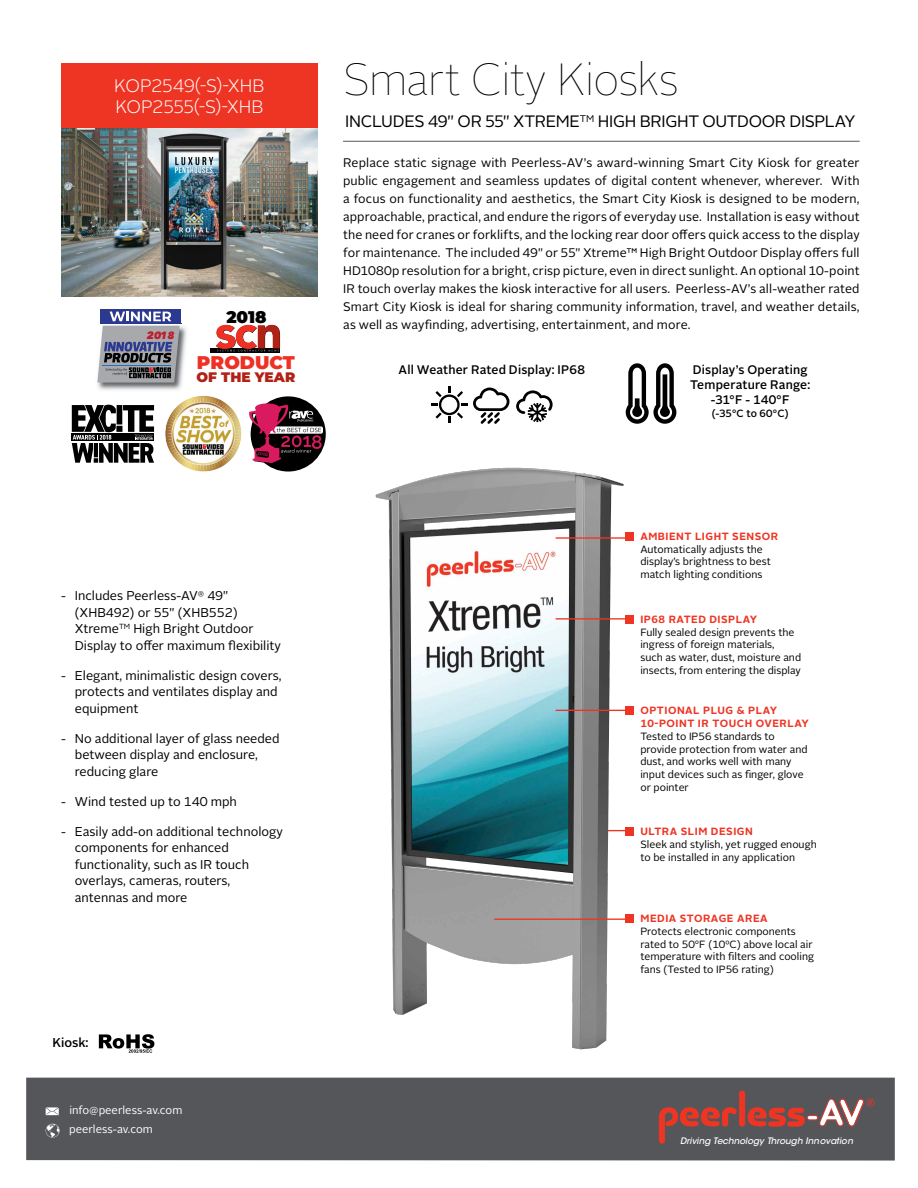
<style>
.page{position:relative;width:918px;height:1188px;background:#fff}
.page>*{position:absolute;margin:0;border:0;box-sizing:border-box;transform-origin:0 0}
.t1{font:100 45px "Alright Sans";letter-spacing:-.025em;color:#000}
.t2{font:900 18.45px "Montserrat";color:#ee3124}
.t3{font:300 18px "Alright Sans";letter-spacing:-.005em;color:#fff}
.t4{font:900 16.8px "Montserrat";color:#000}
.t5{font:16.5px "Alright Sans";letter-spacing:-.02em;color:#000}
.t6{font:900 13.8px "Montserrat";color:#b12216}
.t7{font:12.75px/16.5px "Alright Sans";color:#000}
.t8{font:500 12.75px "Alright Sans";color:#000}
.t9{font:12.45px/18px "Alright Sans";letter-spacing:.01em;color:#000;text-align:justify}
.t10{font:500 12.45px/14.9px "Alright Sans";letter-spacing:.015em;color:#000;text-align:center}
.t11{font:11.25px "Alright Sans";color:#fff}
.t12{font:10.5px/12.8px "Alright Sans";color:#000}
.t13{font:700 10.5px/12.8px "Alright Sans";letter-spacing:.05em;color:#ee3524}
.t14{font:500 10.5px "Alright Sans";color:#000}
.t15{font:italic 800 10.5px "Avenir Next";color:#be1e2d}
.t16{font:italic 500 8.85px "ITC Avant Garde Std";color:#fff}
</style>
<div class="page">
<img style="left:358px;top:467px;width:291px;height:611px">
<hr style="left:343px;top:141px;width:517px;height:1px;background:#55565a">
<div style="left:61px;top:63px;width:257px;height:65px;background:#ee3524"></div>
<div style="left:625px;top:532px;width:9px;height:9px;background:#ee3524"></div>
<div style="left:625px;top:615px;width:9px;height:9px;background:#ee3524"></div>
<div style="left:26px;top:1078px;width:869px;height:83px;background:#55565a"></div>
<svg style="left:659px;top:1107px;width:78px;height:37px"></svg>
<div style="left:739px;top:1091px;width:6px;height:36px;background:#ee3524;border-radius:3px"></div>
<svg style="left:748px;top:1099px;width:127px;height:28px"></svg>
<svg style="left:46px;top:1107px;width:13px;height:8px"></svg>
<svg style="left:46px;top:1124px;width:14px;height:14px"></svg>
<svg style="left:516px;top:390px;width:37px;height:32px"></svg>
<svg style="left:431px;top:386px;width:78px;height:38px"></svg>
<svg style="left:626px;top:363px;width:50px;height:61px"></svg>
<svg style="left:608px;top:830px;width:17px;height:1px"></svg>
<div style="left:625px;top:827px;width:9px;height:9px;background:#ee3524"></div>
<hr style="left:556px;top:537px;width:74px;height:2px;background:#ee3524">
<hr style="left:556px;top:618px;width:70px;height:2px;background:#ee3524">
<hr style="left:494px;top:919px;width:136px;height:1px;background:#ee3524">
<div style="left:625px;top:914px;width:9px;height:9px;background:#ee3524"></div>
<svg style="left:99px;top:1034px;width:55px;height:19px"></svg>
<img style="left:61px;top:128px;width:257px;height:168px">
<div style="left:625px;top:706px;width:9px;height:9px;background:#ee3524"></div>
<hr style="left:556px;top:710px;width:70px;height:1px;background:#ee3524">
<div style="left:251px;top:396px;width:75px;height:76px;background:#000;border-radius:50%"></div>
<svg style="left:249px;top:403px;width:73px;height:61px"></svg>
<img style="left:165px;top:395px;width:77px;height:77px">
<svg style="left:72px;top:405px;width:82px;height:58px"></svg>
<svg style="left:210px;top:348px;width:70px;height:4px"></svg>
<svg style="left:216px;top:325px;width:64px;height:26px"></svg>
<svg style="left:101px;top:309px;width:80px;height:14px"></svg>
<img style="left:97px;top:323px;width:90px;height:67px">
<svg style="left:97px;top:312px;width:83px;height:71px;background:#828698"></svg>
<h3 class="t3" style="left:114px;top:73px;width:152px">KOP2549(-S)-XHB</h3>
<h3 class="t3" style="left:115px;top:94px;width:150px">KOP2555(-S)-XHB</h3>
<p class="t15" style="left:147px;top:329px;width:30px">2018</p>
<h3 class="t4" style="left:226px;top:304px;width:42px">2018</h3>
<h2 class="t2" style="left:197px;top:348px;width:99px">PRODUCT</h2>
<p class="t6" style="left:197px;top:367px;width:100px">OF THE YEAR</p>
<p class="t7" style="left:75px;top:588px;width:208px;text-indent:-13px">- Includes Peerless-AV<sup>®</sup> 49" (XHB492) or 55" (XHB552)<br>Xtreme<sup>TM</sup> High Bright Outdoor<br>Display to offer maximum flexibility</p>
<p class="t7" style="left:75px;top:667px;width:208px;text-indent:-14px">- Elegant, minimalistic design covers, protects and ventilates display and equipment</p>
<p class="t7" style="left:75px;top:730px;width:206px;text-indent:-14px">- No additional layer of glass needed between display and enclosure, reducing glare</p>
<p class="t7" style="left:61px;top:793px;width:177px">- Wind tested up to 140 mph</p>
<p class="t7" style="left:75px;top:823px;width:210px;text-indent:-14px">- Easily add-on additional technology components for enhanced functionality, such as IR touch overlays, cameras, routers, antennas and more</p>
<p class="t8" style="left:52px;top:1034px;width:38px">Kiosk:</p>
<p class="t11" style="left:69px;top:1103px;width:114px">info@peerless-av.com</p>
<p class="t11" style="left:69px;top:1122px;width:85px">peerless-av.com</p>
<h1 class="t1" style="left:343px;top:49px;width:337px">Smart City Kiosks</h1>
<h3 class="t5" style="left:345px;top:110px;width:512px">INCLUDES 49" OR 55" XTREME<sup>TM</sup> HIGH BRIGHT OUTDOOR DISPLAY</h3>
<p class="t9" style="left:343px;top:154px;width:518px">Replace static signage with Peerless-AV’s award-winning Smart City Kiosk for greater public engagement and seamless updates of digital content whenever, wherever. With a focus on functionality and aesthetics, the Smart City Kiosk is designed to be modern, approachable, practical, and endure the rigors of everyday use. Installation is easy without the need for cranes or forklifts, and the locking rear door offers quick access to the display for maintenance. The included 49" or 55" Xtreme™ High Bright Outdoor Display offers full HD1080p resolution for a bright, crisp picture, even in direct sunlight. An optional 10-point IR touch overlay makes the kiosk interactive for all users. Peerless-AV’s all-weather rated Smart City Kiosk is ideal for sharing community information, travel, and weather details, as well as wayfinding, advertising, entertainment, and more.</p>
<p class="t10" style="left:399px;top:363px;width:188px">All Weather Rated Display: IP68</p>
<p class="t10" style="left:690px;top:363px;width:121px">Display’s Operating<br>Temperature Range: -31°F - 140°F</p>
<p class="t14" style="left:712px;top:406px;width:78px">(-35°C to 60°C)</p>
<p class="t13" style="left:640px;top:530px;width:139px">AMBIENT LIGHT SENSOR</p>
<p class="t12" style="left:640px;top:543px;width:132px">Automatically adjusts the display’s brightness to best match lighting conditions</p>
<p class="t13" style="left:640px;top:613px;width:118px">IP68 RATED DISPLAY</p>
<p class="t12" style="left:640px;top:626px;width:162px">Fully sealed design prevents the ingress of foreign materials,<br>such as water, dust, moisture and insects, from entering the display</p>
<p class="t13" style="left:640px;top:704px;width:170px">OPTIONAL PLUG &amp; PLAY<br>10-POINT IR TOUCH OVERLAY</p>
<p class="t12" style="left:640px;top:730px;width:169px">Tested to IP56 standards to provide protection from water and dust, and works well with many input devices such as finger, glove or pointer</p>
<p class="t13" style="left:640px;top:825px;width:114px">ULTRA SLIM DESIGN</p>
<p class="t12" style="left:640px;top:838px;width:178px">Sleek and stylish, yet rugged enough to be installed in any application</p>
<p class="t13" style="left:640px;top:912px;width:129px">MEDIA STORAGE AREA</p>
<p class="t12" style="left:640px;top:925px;width:175px">Protects electronic components rated to 50°F (100C) above local air temperature with filters and cooling fans (Tested to IP56 rating)</p>
<p class="t16" style="left:680px;top:1135px;width:174px">Driving Technology Through Innovation</p>
</div>
